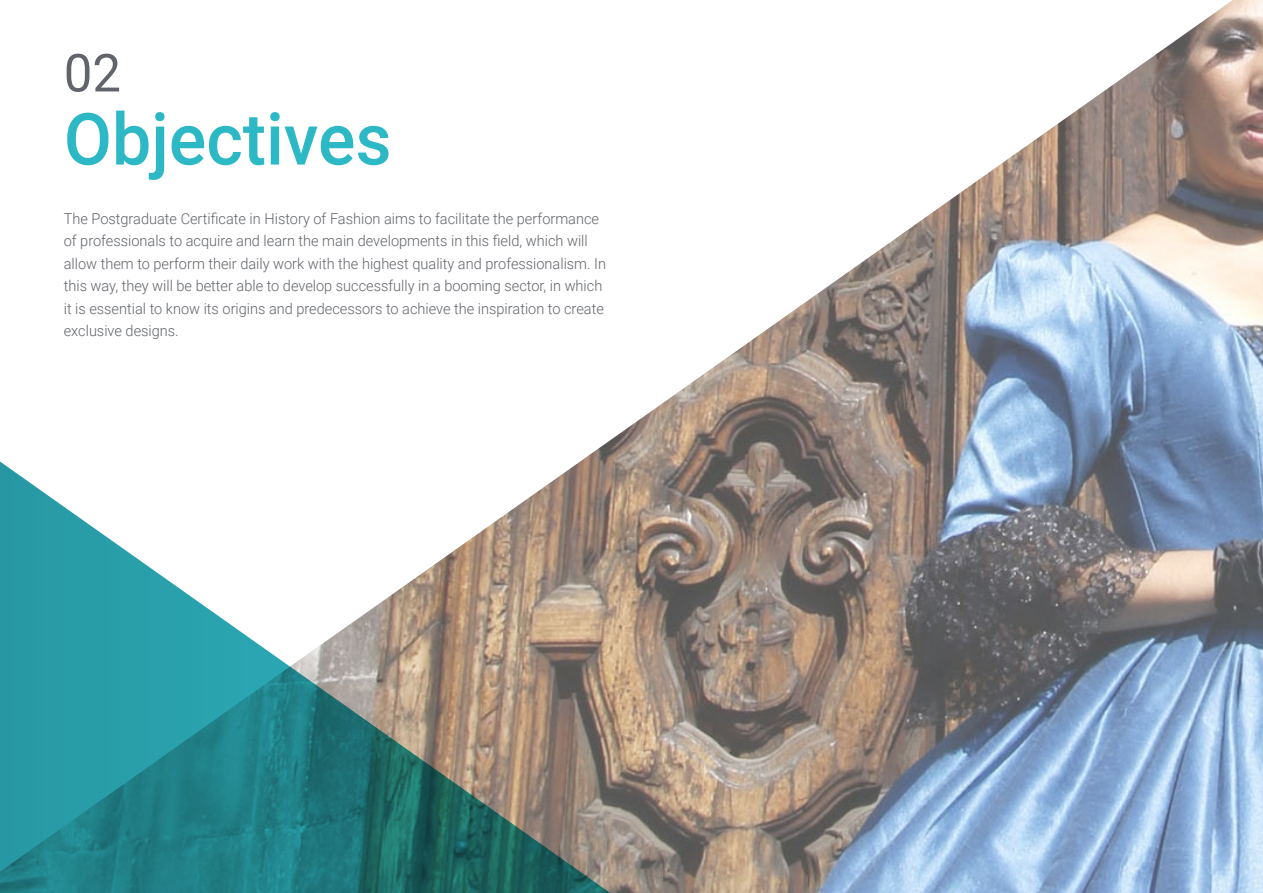
<style>
.page{position:relative;width:1263px;height:893px;background:#fff}
.page>*{position:absolute;margin:0;border:0;box-sizing:border-box;transform-origin:0 0}
.t1{font:500 72px "Roboto";color:#2db8c5}
.t2{font:52.5px "Roboto";color:#61646a}
.t3{font:300 15px/22.5px "Roboto";color:#61646a}
</style>
<div class="page">
<img style="left:602px;top:0;width:661px;height:893px">
<svg style="left:0;top:446px;width:640px;height:447px"></svg>
<h2 class="t2" style="left:64px;top:36px;width:59px">02</h2>
<h1 class="t1" style="left:64px;top:89px;width:329px">Objectives</h1>
<p class="t3" style="left:64px;top:207px;width:544px">The Postgraduate Certificate in History of Fashion aims to facilitate the performance of professionals to acquire and learn the main developments in this field, which will allow them to perform their daily work with the highest quality and professionalism. In this way, they will be better able to develop successfully in a booming sector, in which it is essential to know its origins and predecessors to achieve the inspiration to create exclusive designs.</p>
</div>
